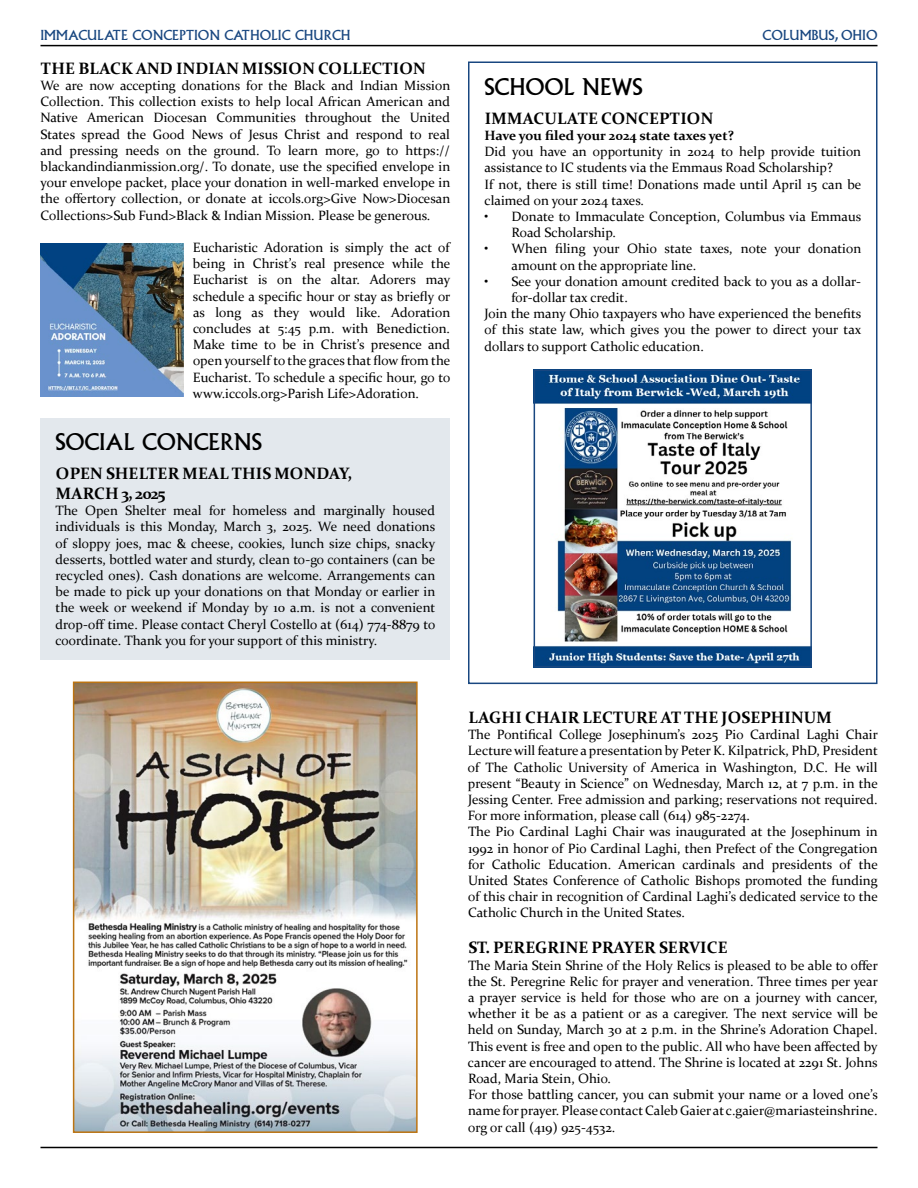
<style>
.page{position:relative;width:918px;height:1188px;background:#fff}
.page>*{position:absolute;margin:0;border:0;box-sizing:border-box;transform-origin:0 0}
.t1{font:22.5px "Albertus MT Std";color:#000}
.t2{font:700 16.5px/19.8px "Constantia";letter-spacing:.01em;color:#000}
.t3{font:13.5px/16.2px "Constantia";color:#000}
.t4{font:13.5px "Albertus MT Std";color:#194780}
.t5{font:700 13.5px "Constantia";color:#000}
</style>
<div class="page">
<img style="left:40px;top:243px;width:144px;height:153px">
<img style="left:537px;top:372px;width:272px;height:292px">
<div style="left:534px;top:369px;width:278px;height:298px;border:2px solid #194780"></div>
<div style="left:468px;top:62px;width:410px;height:622px;border:2px solid #194780"></div>
<div style="left:40px;top:418px;width:410px;height:242px;background:#e3e8ed"></div>
<img style="left:76px;top:685px;width:339px;height:445px">
<div style="left:73px;top:682px;width:345px;height:451px;border:2px solid #bc7412"></div>
<hr style="left:40px;top:45px;width:838px;height:1px;background:#000">
<hr style="left:40px;top:1147px;width:838px;height:1px;background:#000">
<p class="t4" style="left:40px;top:27px;width:312px">IMMACULATE CONCEPTION CATHOLIC CHURCH</p>
<p class="t4" style="left:763px;top:27px;width:116px">COLUMBUS, OHIO</p>
<p class="t2" style="left:41px;top:58px;width:386px">THE BLACK AND INDIAN MISSION COLLECTION</p>
<p class="t3" style="left:40px;top:77px;width:411px;text-align:justify">We are now accepting donations for the Black and Indian Mission Collection. This collection exists to help local African American and Native American Diocesan Communities throughout the United States spread the Good News of Jesus Christ and respond to real and pressing needs on the ground. To learn more, go to https:// blackandindianmission.org/. To donate, use the specified envelope in your envelope packet, place your donation in well-marked envelope in the offertory collection, or donate at iccols.org&gt;Give Now&gt;Diocesan Collections&gt;Sub Fund&gt;Black &amp; Indian Mission. Please be generous.</p>
<p class="t3" style="left:193px;top:239px;width:259px;text-align:justify">Eucharistic Adoration is simply the act of being in Christ’s real presence while the Eucharist is on the altar. Adorers may schedule a specific hour or stay as briefly or as long as they would like. Adoration concludes at 5:45 p.m. with Benediction.<br>Make time to be in Christ’s presence and open yourself to the graces that flow from the Eucharist. To schedule a specific hour, go to www.iccols.org&gt;Parish Life&gt;Adoration.</p>
<h1 class="t1" style="left:484px;top:74px;width:159px">SCHOOL NEWS</h1>
<p class="t2" style="left:485px;top:107px;width:230px">IMMACULATE CONCEPTION</p>
<p class="t5" style="left:484px;top:126px;width:251px">Have you filed your 2024 state taxes yet?</p>
<p class="t3" style="left:484px;top:143px;width:378px">Did you have an opportunity in 2024 to help provide tuition assistance to IC students via the Emmaus Road Scholarship?<br>If not, there is still time! Donations made until April 15 can be claimed on your 2024 taxes.</p>
<p class="t3" style="left:512px;top:208px;width:351px;text-indent:-27px">• Donate to Immaculate Conception, Columbus via Emmaus<br>Road Scholarship.</p>
<p class="t3" style="left:512px;top:240px;width:351px;text-indent:-27px">• When filing your Ohio state taxes, note your donation amount on the appropriate line.</p>
<p class="t3" style="left:485px;top:272px;width:378px">• See your donation amount credited back to you as a dollar-</p>
<p class="t3" style="left:512px;top:289px;width:118px">for-dollar tax credit.</p>
<p class="t3" style="left:485px;top:305px;width:378px">Join the many Ohio taxpayers who have experienced the benefits</p>
<p class="t3" style="left:485px;top:321px;width:378px">of this state law, which gives you the power to direct your tax</p>
<p class="t3" style="left:485px;top:337px;width:221px">dollars to support Catholic education.</p>
<h1 class="t1" style="left:56px;top:429px;width:208px">SOCIAL CONCERNS</h1>
<p class="t2" style="left:56px;top:463px;width:298px">OPEN SHELTER MEAL THIS MONDAY,<br>MARCH 3, 2025</p>
<p class="t3" style="left:56px;top:502px;width:381px;text-align:justify">The Open Shelter meal for homeless and marginally housed individuals is this Monday, March 3, 2025. We need donations of sloppy joes, mac &amp; cheese, cookies, lunch size chips, snacky desserts, bottled water and sturdy, clean to-go containers (can be recycled ones). Cash donations are welcome. Arrangements can be made to pick up your donations on that Monday or earlier in the week or weekend if Monday by 10 a.m. is not a convenient drop-off time. Please contact Cheryl Costello at (614) 774-8879 to coordinate. Thank you for your support of this ministry.</p>
<p class="t2" style="left:468px;top:707px;width:365px">LAGHI CHAIR LECTURE AT THE JOSEPHINUM</p>
<p class="t3" style="left:468px;top:726px;width:411px">The Pontifical College Josephinum’s 2025 Pio Cardinal Laghi Chair Lecturewill feature a presentation by PeterK. Kilpatrick, PhD, President of The Catholic University of America in Washington, D.C. He will present “Beauty in Science” on Wednesday, March 12, at 7 p.m. in the Jessing Center. Free admission and parking; reservations not required.<br>For more information, please call (614) 985-2274.<br>The Pio Cardinal Laghi Chair was inaugurated at the Josephinum in 1992 in honor of Pio Cardinal Laghi, then Prefect of the Congregation for Catholic Education. American cardinals and presidents of the United States Conference of Catholic Bishops promoted the funding of this chair in recognition of Cardinal Laghi’s dedicated service to the Catholic Church in the United States.</p>
<p class="t2" style="left:468px;top:937px;width:261px">ST. PEREGRINE PRAYER SERVICE</p>
<p class="t3" style="left:468px;top:956px;width:411px">The Maria Stein Shrine of the Holy Relics is pleased to be able to offer the St. Peregrine Relic for prayer and veneration. Three times per year a prayer service is held for those who are on a journey with cancer, whether it be as a patient or as a caregiver. The next service will be held on Sunday, March 30 at 2 p.m. in the Shrine’s Adoration Chapel.<br>This event is free and open to the public. All who have been affected by cancer are encouraged to attend. The Shrine is located at 2291 St. Johns Road, Maria Stein, Ohio.<br>For those battling cancer, you can submit your name or a loved one’s name forprayer. PleasecontactCaleb Gaierat c.gaier@mariasteinshrine. org or call (419) 925-4532.</p>
</div>
